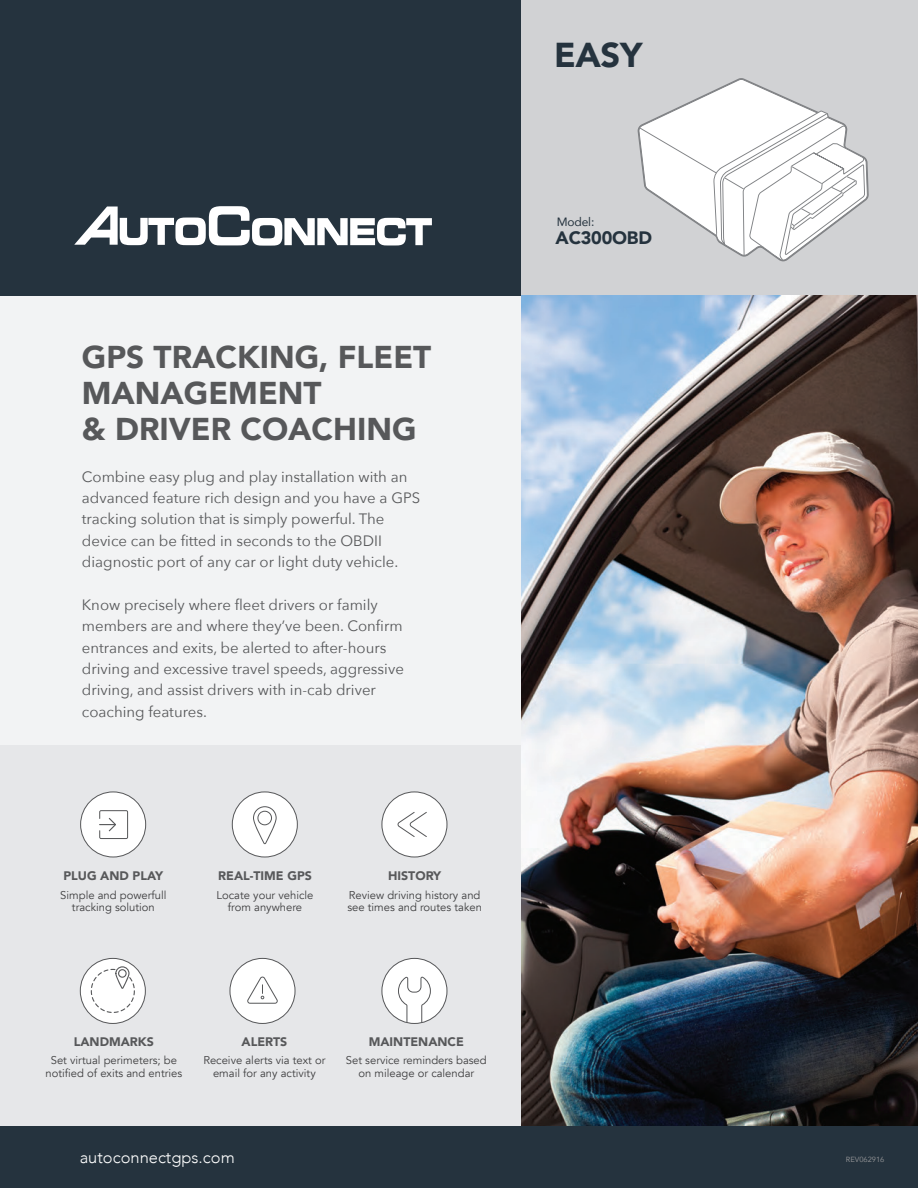
<style>
.page{position:relative;width:918px;height:1188px;background:#fff}
.page>*{position:absolute;margin:0;border:0;box-sizing:border-box;transform-origin:0 0}
.t1{font:900 34.5px "Avenir";color:#25333e}
.t2{font:900 31.5px/36px "Avenir";color:#57585a}
.t3{font:900 18px "Avenir";letter-spacing:-.015em;color:#25333e}
.t4{font:300 16.5px "Avenir";color:#fff}
.t5{font:15px/21.3px "Avenir Next";color:#57585a}
.t6{font:900 12.3px "Avenir";color:#57585a}
.t7{font:12px "Avenir";letter-spacing:-.015em;color:#25333e}
.t8{font:11.25px/12.3px "Avenir";color:#3e3e3f;text-align:center}
.t9{font:7.5px "Avenir";color:#8a8c8f}
</style>
<div class="page">
<div style="left:0;top:296px;width:918px;height:892px;background:#f2f3f4"></div>
<div style="left:0;top:746px;width:918px;height:442px;background:#e6e7e9"></div>
<div style="left:0;top:0;width:918px;height:296px;background:#25333e"></div>
<div style="left:521px;top:0;width:397px;height:296px;background:#d1d2d4"></div>
<img style="left:521px;top:296px;width:397px;height:831px">
<div style="left:0;top:1127px;width:918px;height:61px;background:#25333e"></div>
<svg style="left:638px;top:78px;width:231px;height:183px"></svg>
<svg style="left:232px;top:791px;width:66px;height:67px"></svg>
<svg style="left:229px;top:958px;width:67px;height:66px"></svg>
<svg style="left:381px;top:791px;width:66px;height:67px"></svg>
<svg style="left:80px;top:791px;width:66px;height:67px"></svg>
<svg style="left:80px;top:958px;width:66px;height:66px"></svg>
<svg style="left:381px;top:958px;width:66px;height:66px"></svg>
<svg style="left:74px;top:206px;width:358px;height:40px"></svg>
<h1 class="t1" style="left:554px;top:25px;width:90px">EASY</h1>
<p class="t7" style="left:557px;top:212px;width:39px">Model:</p>
<h2 class="t2" style="left:82px;top:338px;width:351px">GPS TRACKING, FLEET<br>MANAGEMENT<br>&amp; DRIVER COACHING</h2>
<p class="t5" style="left:82px;top:465px;width:340px">Combine easy plug and play installation with an advanced feature rich design and you have a GPS tracking solution that is simply powerful. The device can be fitted in seconds to the OBDII diagnostic port of any car or light duty vehicle.</p>
<p class="t5" style="left:82px;top:593px;width:324px">Know precisely where fleet drivers or family members are and where they’ve been. Confirm entrances and exits, be alerted to after-hours driving and excessive travel speeds, aggressive driving, and assist drivers with in-cab driver coaching features.</p>
<p class="t6" style="left:63px;top:865px;width:101px">PLUG AND PLAY</p>
<p class="t8" style="left:60px;top:889px;width:108px">Simple and powerfull tracking solution</p>
<p class="t6" style="left:218px;top:865px;width:95px">REAL-TIME GPS</p>
<p class="t8" style="left:217px;top:889px;width:98px">Locate your vehicle from anywhere</p>
<p class="t6" style="left:388px;top:865px;width:55px">HISTORY</p>
<p class="t8" style="left:347px;top:889px;width:136px;text-align:left">Review driving history and see times and routes taken</p>
<p class="t6" style="left:74px;top:1032px;width:82px">LANDMARKS</p>
<p class="t8" style="left:46px;top:1054px;width:138px">Set virtual perimeters; be notified of exits and entries</p>
<p class="t6" style="left:242px;top:1032px;width:47px">ALERTS</p>
<p class="t8" style="left:203px;top:1054px;width:124px">Receive alerts via text or email for any activity</p>
<p class="t6" style="left:369px;top:1032px;width:97px">MAINTENANCE</p>
<p class="t8" style="left:346px;top:1054px;width:142px">Set service reminders based on mileage or calendar</p>
<p class="t3" style="left:556px;top:223px;width:98px">AC300OBD</p>
<p class="t4" style="left:80px;top:1147px;width:157px">autoconnectgps.com</p>
<p class="t9" style="left:846px;top:1154px;width:40px">REV062916</p>
</div>
